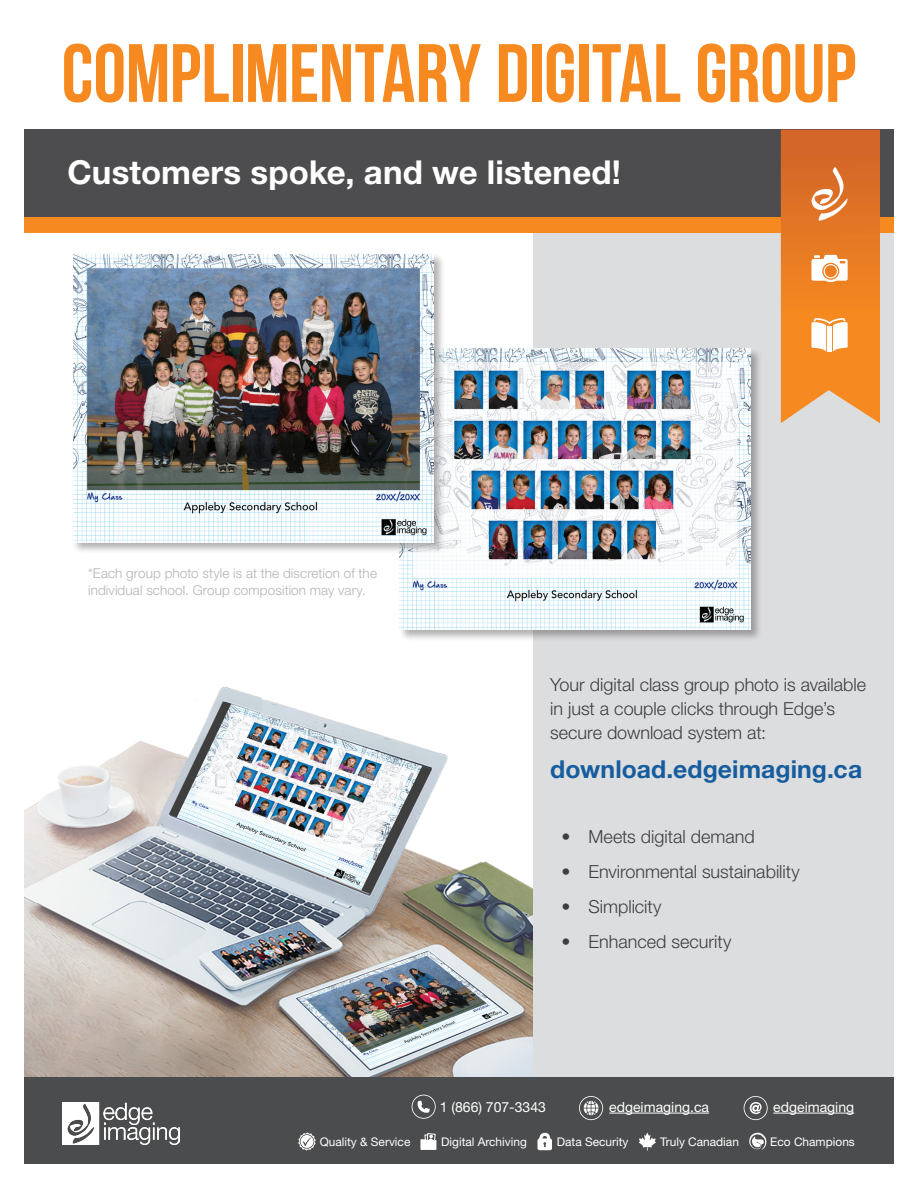
<style>
.page{position:relative;width:918px;height:1188px;background:#fff}
.page>*{position:absolute;margin:0;border:0;box-sizing:border-box;transform-origin:0 0}
.t1{font:700 82.5px "Bebas Neue";letter-spacing:-.005em;color:#f6891f}
.t2{font:700 33px "Helvetica Neue LT Std";letter-spacing:.005em;color:#fff}
.t3{font:700 24.75px "Helvetica Neue LT Std";letter-spacing:.005em;color:#175d9e}
.Plain_Text{font:300 18px/24px "Helvetica Neue LT Std";color:#3e3e3f}
.t4{font:13.95px "Helvetica Neue LT Std";color:#fff}
.Plain_Text-2{font:300 13.5px/16.5px "Helvetica Neue LT Std";letter-spacing:.01em;color:#b2b3b7}
.t5{font:11.85px "Helvetica Neue LT Std";color:#fff}
</style>
<div class="page">
<img style="left:25px;top:642px;width:509px;height:436px">
<div style="left:534px;top:233px;width:368px;height:903px;background:#dcdddf"></div>
<div style="left:8px;top:130px;width:902px;height:88px;background:#4d4d4f"></div>
<div style="left:8px;top:218px;width:902px;height:15px;background:#f6891f"></div>
<div style="left:8px;top:1078px;width:902px;height:88px;background:#4b4c4d"></div>
<img style="left:63px;top:1102px;width:117px;height:42px">
<svg style="left:412px;top:1095px;width:24px;height:24px"></svg>
<hr style="left:609px;top:1113px;width:100px;height:1px;background:#fff">
<svg style="left:579px;top:1096px;width:24px;height:24px"></svg>
<hr style="left:773px;top:1113px;width:81px;height:1px;background:#fff">
<svg style="left:744px;top:1096px;width:24px;height:24px"></svg>
<svg style="left:298px;top:1132px;width:18px;height:19px"></svg>
<svg style="left:749px;top:1132px;width:18px;height:18px"></svg>
<svg style="left:420px;top:1133px;width:16px;height:17px"></svg>
<svg style="left:537px;top:1133px;width:15px;height:17px"></svg>
<svg style="left:639px;top:1133px;width:17px;height:17px"></svg>
<div style="left:0;top:0;width:918px;height:1188px;border:24px solid #fff"></div>
<svg style="left:781px;top:130px;width:99px;height:293px"></svg>
<div style="left:399px;top:348px;width:364px;height:294px;background:#231f20;opacity:.35"></div>
<img style="left:400px;top:349px;width:351px;height:281px">
<div style="left:72px;top:253px;width:373px;height:301px;background:#231f20;opacity:.35"></div>
<img style="left:73px;top:254px;width:360px;height:288px">
<p class="t1" style="left:62px;top:28px;width:796px">COMPLIMENTARY DIGITAL GROUP</p>
<p class="t2" style="left:67px;top:152px;width:555px">Customers spoke, and we listened!</p>
<p class="Plain_Text-2" style="left:88px;top:565px;width:290px">*Each group photo style is at the discretion of the individual school. Group composition may vary.</p>
<p class="Plain_Text" style="left:550px;top:673px;width:317px">Your digital class group photo is available in just a couple clicks through Edge’s secure download system at:</p>
<p class="t3" style="left:550px;top:754px;width:313px">download.edgeimaging.ca</p>
<p class="Plain_Text" style="left:562px;top:824px;width:195px">• Meets digital demand</p>
<p class="Plain_Text" style="left:562px;top:859px;width:240px">• Environmental sustainability</p>
<p class="Plain_Text" style="left:562px;top:894px;width:101px">• Simplicity</p>
<p class="Plain_Text" style="left:562px;top:929px;width:171px">• Enhanced security</p>
<p class="t4" style="left:440px;top:1098px;width:108px">1 (866) 707-3343</p>
<p class="t4" style="left:609px;top:1098px;width:101px">edgeimaging.ca</p>
<p class="t4" style="left:773px;top:1098px;width:82px">edgeimaging</p>
<p class="t5" style="left:320px;top:1134px;width:92px">Quality &amp; Service</p>
<p class="t5" style="left:441px;top:1134px;width:87px">Digital Archiving</p>
<p class="t5" style="left:557px;top:1134px;width:73px">Data Security</p>
<p class="t5" style="left:660px;top:1134px;width:80px">Truly Canadian</p>
<p class="t5" style="left:770px;top:1134px;width:86px">Eco Champions</p>
</div>
